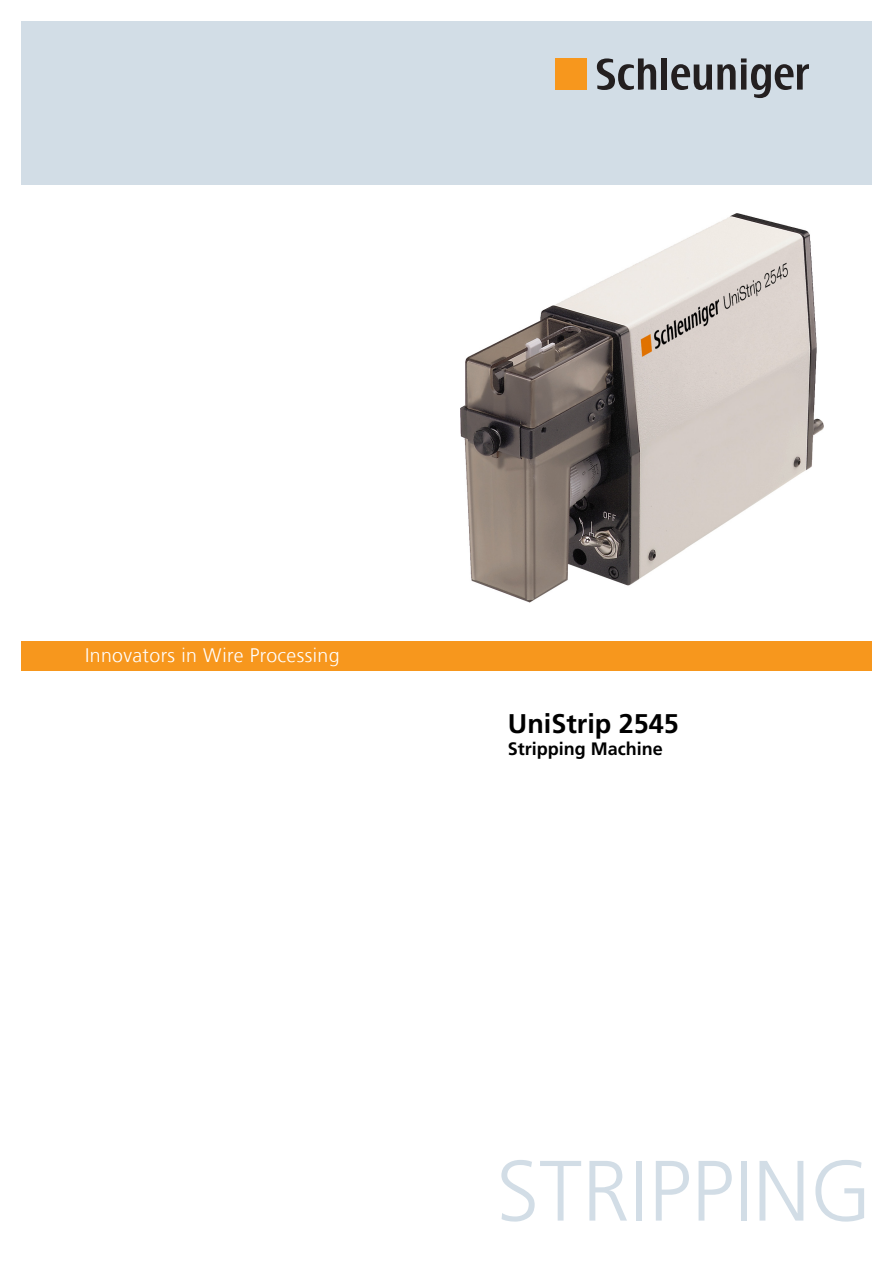
<style>
.page{position:relative;width:893px;height:1263px;background:#fff}
.page>*{position:absolute;margin:0;border:0;box-sizing:border-box;transform-origin:0 0}
.t1{font:300 85.5px "Frutiger LT Com";color:#d2dde6}
.t2{font:700 27px "Frutiger LT Com";color:#000}
.t3{font:300 19.5px "Frutiger LT Com";letter-spacing:.02em;color:#fff}
.t4{font:700 18px "Frutiger LT Com";color:#000}
</style>
<div class="page">
<div style="left:21px;top:641px;width:851px;height:29px;background:#f7971d"></div>
<div style="left:21px;top:21px;width:851px;height:163px;background:#d2dde6"></div>
<div style="left:556px;top:58px;width:31px;height:32px;background:#f7971d"></div>
<svg style="left:596px;top:58px;width:213px;height:40px"></svg>
<img style="left:460px;top:213px;width:364px;height:389px">
<p class="t3" style="left:85px;top:644px;width:256px">Innovators in Wire Processing</p>
<p class="t2" style="left:508px;top:708px;width:173px">UniStrip 2545</p>
<p class="t4" style="left:508px;top:738px;width:157px">Stripping Machine</p>
<p class="t1" style="left:496px;top:1141px;width:377px">STRIPPING</p>
</div>
